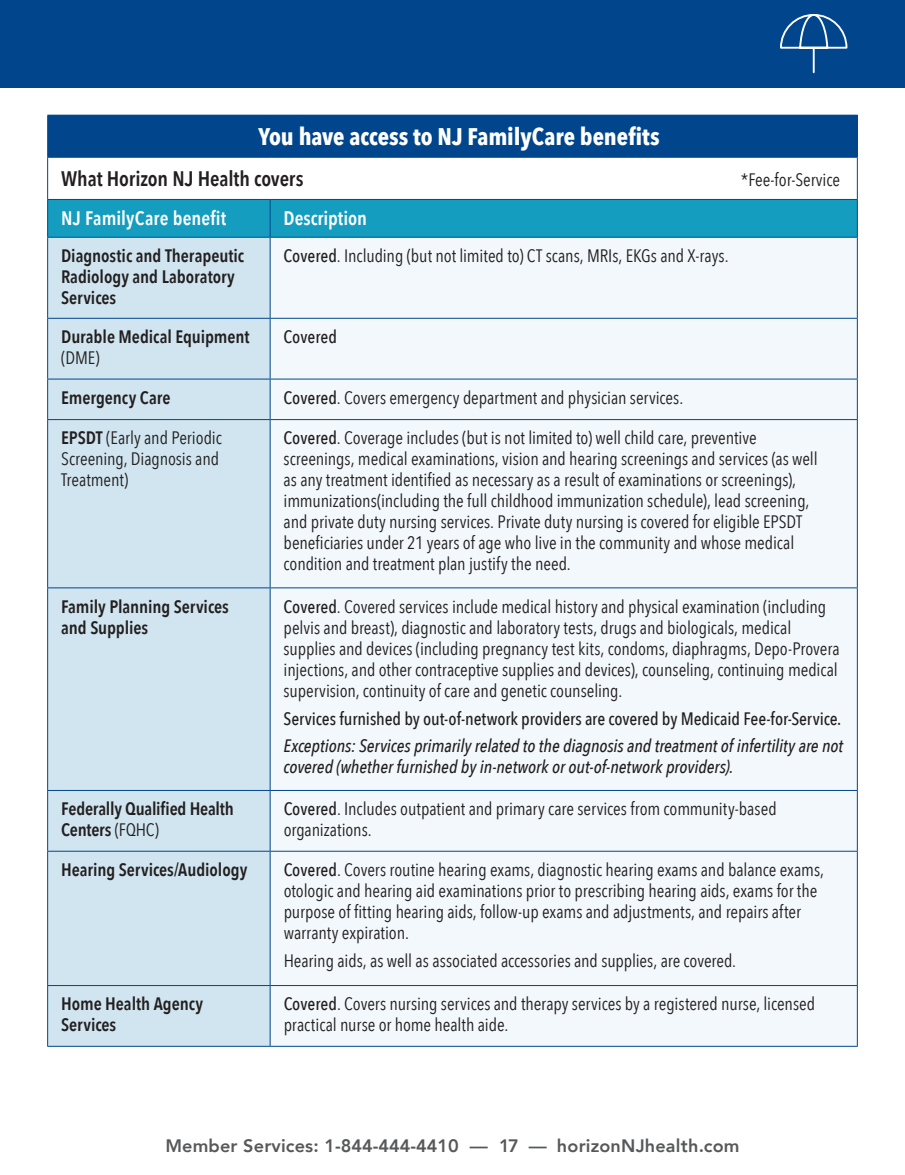
<style>
.page{position:relative;width:905px;height:1175px;background:#fff}
.page>*{position:absolute;margin:0;border:0;box-sizing:border-box;transform-origin:0 0}
.t1{font:700 24px "Avenir Next Condensed";letter-spacing:-.005em;color:#fff}
.t2{font:600 21px "Avenir Next Condensed";letter-spacing:-.005em;color:#231f20}
.t3{font:600 19.5px "Avenir Next Condensed";color:#fff}
.t4{font:18px/21px "Avenir Next Condensed";letter-spacing:-.005em;color:#231f20}
.t5{font:600 18px/21px "Avenir Next Condensed";letter-spacing:-.005em;color:#231f20}
.t6{font:italic 500 18px/21px "Avenir Next Condensed";letter-spacing:-.005em;color:#231f20}
.t7{font:500 18px "Avenir Next Condensed";letter-spacing:-.01em;color:#231f20}
.t8{font:800 18px "Avenir";letter-spacing:.01em;color:#57585a}
.s1{font-weight:500}
.s2{font-weight:600}
.s3{font-weight:400}
</style>
<div class="page">
<div style="left:0;top:0;width:904px;height:88px;background:#01468c"></div>
<div style="left:48px;top:115px;width:809px;height:42px;background:#01468c"></div>
<div style="left:48px;top:200px;width:808px;height:37px;background:#149dbf"></div>
<div style="left:48px;top:238px;width:222px;height:808px;background:#d0e5ef"></div>
<div style="left:271px;top:238px;width:585px;height:808px;background:#f2f8fb"></div>
<hr style="left:47px;top:1046px;width:223px;height:1px;background:#01468c">
<hr style="left:270px;top:1046px;width:587px;height:1px;background:#01468c">
<hr style="left:47px;top:115px;width:223px;height:1px;background:#01468c">
<hr style="left:47px;top:116px;width:1px;height:41px;background:#01468c">
<hr style="left:47px;top:157px;width:223px;height:1px;background:#01468c">
<hr style="left:47px;top:158px;width:1px;height:41px;background:#01468c">
<hr style="left:270px;top:157px;width:587px;height:1px;background:#01468c">
<hr style="left:856px;top:158px;width:1px;height:41px;background:#01468c">
<hr style="left:47px;top:199px;width:223px;height:1px;background:#01468c">
<hr style="left:47px;top:200px;width:1px;height:37px;background:#01468c">
<hr style="left:270px;top:199px;width:587px;height:1px;background:#01468c">
<hr style="left:270px;top:200px;width:1px;height:37px;background:#01468c">
<hr style="left:856px;top:200px;width:1px;height:37px;background:#01468c">
<hr style="left:47px;top:237px;width:223px;height:1px;background:#01468c">
<hr style="left:47px;top:238px;width:1px;height:80px;background:#01468c">
<hr style="left:270px;top:237px;width:587px;height:1px;background:#01468c">
<hr style="left:270px;top:238px;width:1px;height:80px;background:#01468c">
<hr style="left:856px;top:238px;width:1px;height:80px;background:#01468c">
<hr style="left:47px;top:318px;width:223px;height:1px;background:#01468c">
<hr style="left:47px;top:319px;width:1px;height:60px;background:#01468c">
<hr style="left:270px;top:318px;width:587px;height:1px;background:#01468c">
<hr style="left:270px;top:319px;width:1px;height:60px;background:#01468c">
<hr style="left:856px;top:319px;width:1px;height:60px;background:#01468c">
<hr style="left:47px;top:379px;width:223px;height:1px;background:#01468c">
<hr style="left:47px;top:379px;width:1px;height:40px;background:#01468c">
<hr style="left:270px;top:379px;width:587px;height:1px;background:#01468c">
<hr style="left:270px;top:379px;width:1px;height:40px;background:#01468c">
<hr style="left:856px;top:379px;width:1px;height:40px;background:#01468c">
<hr style="left:47px;top:419px;width:223px;height:1px;background:#01468c">
<hr style="left:47px;top:420px;width:1px;height:167px;background:#01468c">
<hr style="left:270px;top:419px;width:587px;height:1px;background:#01468c">
<hr style="left:270px;top:420px;width:1px;height:167px;background:#01468c">
<hr style="left:856px;top:420px;width:1px;height:167px;background:#01468c">
<hr style="left:47px;top:587px;width:223px;height:1px;background:#01468c">
<hr style="left:47px;top:588px;width:1px;height:202px;background:#01468c">
<hr style="left:270px;top:587px;width:587px;height:1px;background:#01468c">
<hr style="left:270px;top:588px;width:1px;height:202px;background:#01468c">
<hr style="left:856px;top:588px;width:1px;height:202px;background:#01468c">
<hr style="left:47px;top:790px;width:223px;height:1px;background:#01468c">
<hr style="left:47px;top:790px;width:1px;height:60px;background:#01468c">
<hr style="left:270px;top:790px;width:587px;height:1px;background:#01468c">
<hr style="left:270px;top:790px;width:1px;height:60px;background:#01468c">
<hr style="left:856px;top:790px;width:1px;height:60px;background:#01468c">
<hr style="left:47px;top:850px;width:223px;height:1px;background:#01468c">
<hr style="left:47px;top:851px;width:1px;height:134px;background:#01468c">
<hr style="left:270px;top:850px;width:587px;height:1px;background:#01468c">
<hr style="left:270px;top:851px;width:1px;height:134px;background:#01468c">
<hr style="left:856px;top:851px;width:1px;height:134px;background:#01468c">
<hr style="left:47px;top:985px;width:223px;height:1px;background:#01468c">
<hr style="left:47px;top:986px;width:1px;height:60px;background:#01468c">
<hr style="left:270px;top:985px;width:587px;height:1px;background:#01468c">
<hr style="left:270px;top:986px;width:1px;height:60px;background:#01468c">
<hr style="left:856px;top:986px;width:1px;height:60px;background:#01468c">
<svg style="left:780px;top:14px;width:67px;height:59px"></svg>
<h1 class="t1" style="left:258px;top:122px;width:403px">You have access to NJ FamilyCare benefits</h1>
<p class="t2" style="left:61px;top:160px;width:244px">What Horizon NJ Health covers</p>
<p class="t4" style="left:741px;top:168px;width:101px">*Fee-for-Service</p>
<p class="t3" style="left:61px;top:201px;width:167px">NJ FamilyCare benefit</p>
<p class="t3" style="left:284px;top:201px;width:85px">Description</p>
<p class="t5" style="left:61px;top:245px;width:184px">Diagnostic and Therapeutic<br>Radiology and Laboratory<br>Services</p>
<p class="t4" style="left:283px;top:244px;width:446px"><span class="s1">Covered</span>. Including (but not limited to) CT scans, MRIs, EKGs and X-rays.</p>
<p class="t5" style="left:61px;top:326px;width:190px">Durable Medical Equipment</p>
<p class="t4" style="left:61px;top:346px;width:40px">(DME)</p>
<p class="t7" style="left:283px;top:326px;width:55px">Covered</p>
<p class="t5" style="left:61px;top:386px;width:111px">Emergency Care</p>
<p class="t4" style="left:283px;top:386px;width:401px"><span class="s1">Covered</span>. Covers emergency department and physician services.</p>
<p class="t4" style="left:61px;top:427px;width:162px"><span class="s2">EPSDT</span> (Early and Periodic<br>Screening, Diagnosis and<br>Treatment)</p>
<p class="t4" style="left:283px;top:427px;width:535px"><span class="s1">Covered</span>. Coverage includes (but is not limited to) well child care, preventive screenings, medical examinations, vision and hearing screenings and services (as well as any treatment identified as necessary as a result of examinations or screenings), immunizations(including the full childhood immunization schedule), lead screening, and private duty nursing services. Private duty nursing is covered for eligible EPSDT beneficiaries under 21 years of age who live in the community and whose medical condition and treatment plan justify the need.</p>
<p class="t5" style="left:61px;top:595px;width:169px">Family Planning Services and Supplies</p>
<p class="t4" style="left:283px;top:595px;width:557px"><span class="s1">Covered</span>. Covered services include medical history and physical examination (including pelvis and breast), diagnostic and laboratory tests, drugs and biologicals, medical supplies and devices (including pregnancy test kits, condoms, diaphragms, Depo-Provera injections, and other contraceptive supplies and devices), counseling, continuing medical supervision, continuity of care and genetic counseling.</p>
<p class="t7" style="left:283px;top:707px;width:559px">Services furnished by out-of-network providers are covered by Medicaid Fee-for-Service.</p>
<p class="t6" style="left:283px;top:735px;width:561px">Exceptions: Services primarily related to the diagnosis and treatment of infertility are not covered (whether furnished by in-network or out-of-network providers).</p>
<p class="t5" style="left:61px;top:798px;width:174px">Federally Qualified Health<br>Centers <span class="s3">(FQHC)</span></p>
<p class="t4" style="left:284px;top:797px;width:494px"><span class="s1">Covered</span>. Includes outpatient and primary care services from community-based organizations.</p>
<p class="t5" style="left:61px;top:858px;width:188px">Hearing Services/Audiology</p>
<p class="t4" style="left:284px;top:858px;width:542px"><span class="s1">Covered</span>. Covers routine hearing exams, diagnostic hearing exams and balance exams, otologic and hearing aid examinations prior to prescribing hearing aids, exams for the purpose of fitting hearing aids, follow-up exams and adjustments, and repairs after warranty expiration.</p>
<p class="t4" style="left:284px;top:949px;width:454px">Hearing aids, as well as associated accessories and supplies, are covered.</p>
<p class="t5" style="left:61px;top:993px;width:144px">Home Health Agency<br>Services</p>
<p class="t4" style="left:284px;top:992px;width:533px"><span class="s1">Covered</span>. Covers nursing services and therapy services by a registered nurse, licensed practical nurse or home health aide.</p>
<p class="t8" style="left:165px;top:1132px;width:575px">Member Services: 1-844-444-4410 — 17 — horizonNJhealth.com</p>
</div>
